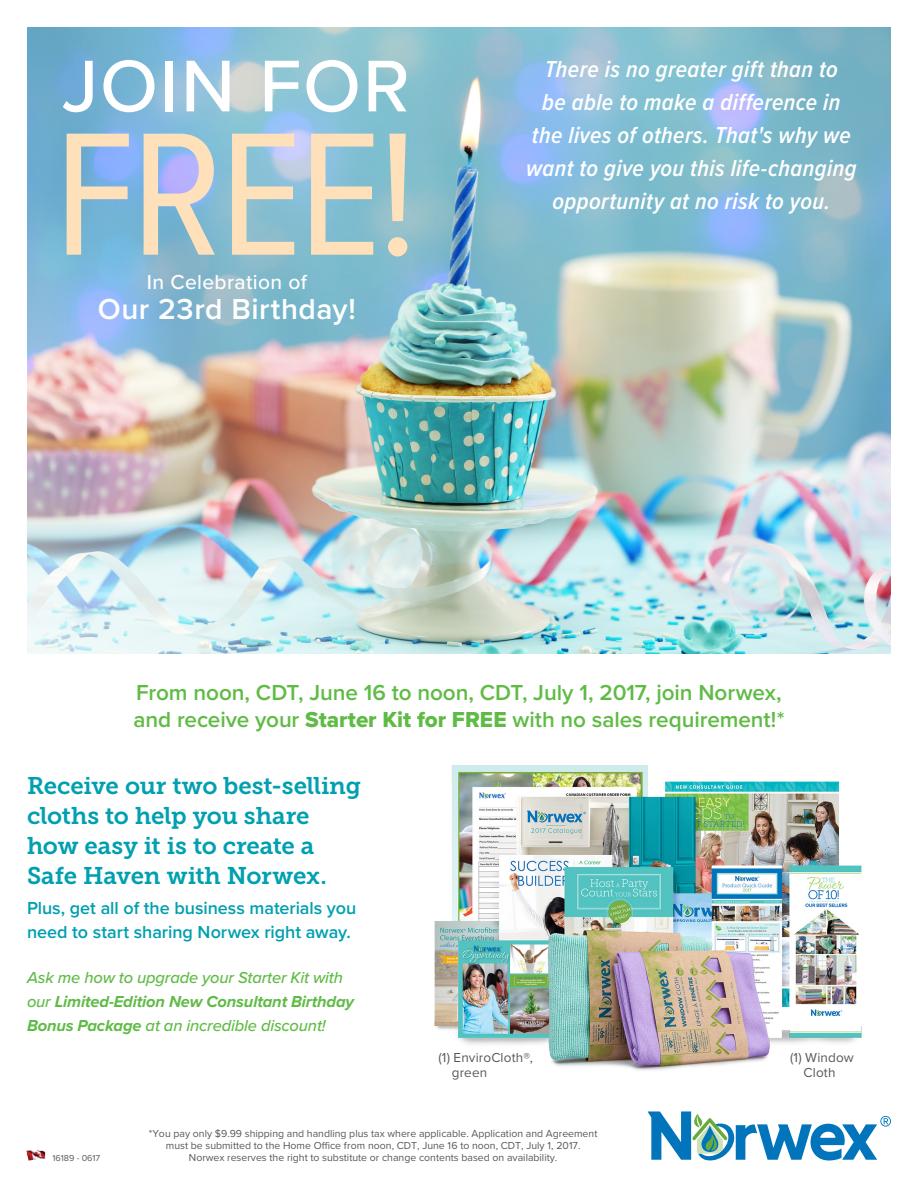
<style>
.page{position:relative;width:918px;height:1188px;background:#fff}
.page>*{position:absolute;margin:0;border:0;box-sizing:border-box;transform-origin:0 0}
.t1{font:181.5px "Proxima Nova Cond";color:#fee0ba}
.t2{font:500 75.9px "Proxima Nova";letter-spacing:.025em;color:#fff}
.t3{font:600 30px "Proxima Nova";letter-spacing:.015em;color:#fff}
.t4{font:italic 600 24px/33px "Proxima Nova Cond";letter-spacing:.015em;color:#fff;text-align:center}
.t5{font:24px/30px "Museo Slab 700";letter-spacing:-.005em;color:#00a0b0}
.t6{font:600 22.5px/27px "Proxima Nova";letter-spacing:-.005em;color:#60bb46}
.t7{font:500 21px "Proxima Nova";letter-spacing:.02em;color:#fff}
.t8{font:600 18px/24px "Proxima Nova";letter-spacing:-.005em;color:#00a0b0}
.t9{font:italic 500 16.5px/24px "Proxima Nova";letter-spacing:-.01em;color:#60bb46}
.GREY_BODY_COPY{font:13.5px/15px "Proxima Nova";letter-spacing:.01em;color:#57585a}
.t10{font:10.5px/12px "Proxima Nova";color:#57585a;text-align:center}
.t11{font:9px "Proxima Nova";color:#57585a}
.s1{font-family:"Proxima Nova Extrabld";font-weight:400}
.s2{font-weight:700}
</style>
<div class="page">
<img style="left:27px;top:27px;width:864px;height:627px">
<svg style="left:648px;top:1111px;width:243px;height:50px"></svg>
<img style="left:27px;top:1150px;width:19px;height:11px">
<img style="left:434px;top:765px;width:428px;height:306px">
<p class="t2" style="left:62px;top:41px;width:349px">JOIN FOR</p>
<p class="t1" style="left:54px;top:86px;width:366px">FREE!</p>
<p class="t7" style="left:147px;top:269px;width:162px">In Celebration of</p>
<p class="t3" style="left:98px;top:291px;width:259px">Our 23rd Birthday!</p>
<p class="t4" style="left:526px;top:53px;width:332px">There is no greater gift than to<br>be able to make a difference in the lives of others. That's why we want to give you this life-changing opportunity at no risk to you.</p>
<p class="t6" style="left:133px;top:680px;width:653px">From noon, CDT, June 16 to noon, CDT, July 1, 2017, join Norwex, and receive your <span class="s1">Starter Kit for FREE</span> with no sales requirement!*</p>
<p class="t5" style="left:27px;top:770px;width:335px">Receive our two best-selling cloths to help you share how easy it is to create a<br>Safe Haven with Norwex.</p>
<p class="t8" style="left:27px;top:897px;width:331px">Plus, get all of the business materials you need to start sharing Norwex right away.</p>
<p class="t9" style="left:27px;top:965px;width:329px">Ask me how to upgrade your Starter Kit with our <span class="s2">Limited-Edition New Consultant Birthday<br>Bonus Package</span> at an incredible discount!</p>
<p class="GREY_BODY_COPY" style="left:452px;top:1050px;width:82px;text-indent:-14px">(1) EnviroCloth®, green</p>
<p class="GREY_BODY_COPY" style="left:790px;top:1050px;width:65px;text-align:center">(1) Window<br>Cloth</p>
<p class="t10" style="left:149px;top:1128px;width:450px">*You pay only $9.99 shipping and handling plus tax where applicable. Application and Agreement must be submitted to the Home Office from noon, CDT, June 16 to noon, CDT, July 1, 2017.</p>
<p class="t11" style="left:52px;top:1153px;width:49px">16189 - 0617</p>
<p class="t10" style="left:189px;top:1152px;width:370px">Norwex reserves the right to substitute or change contents based on availability.</p>
</div>
